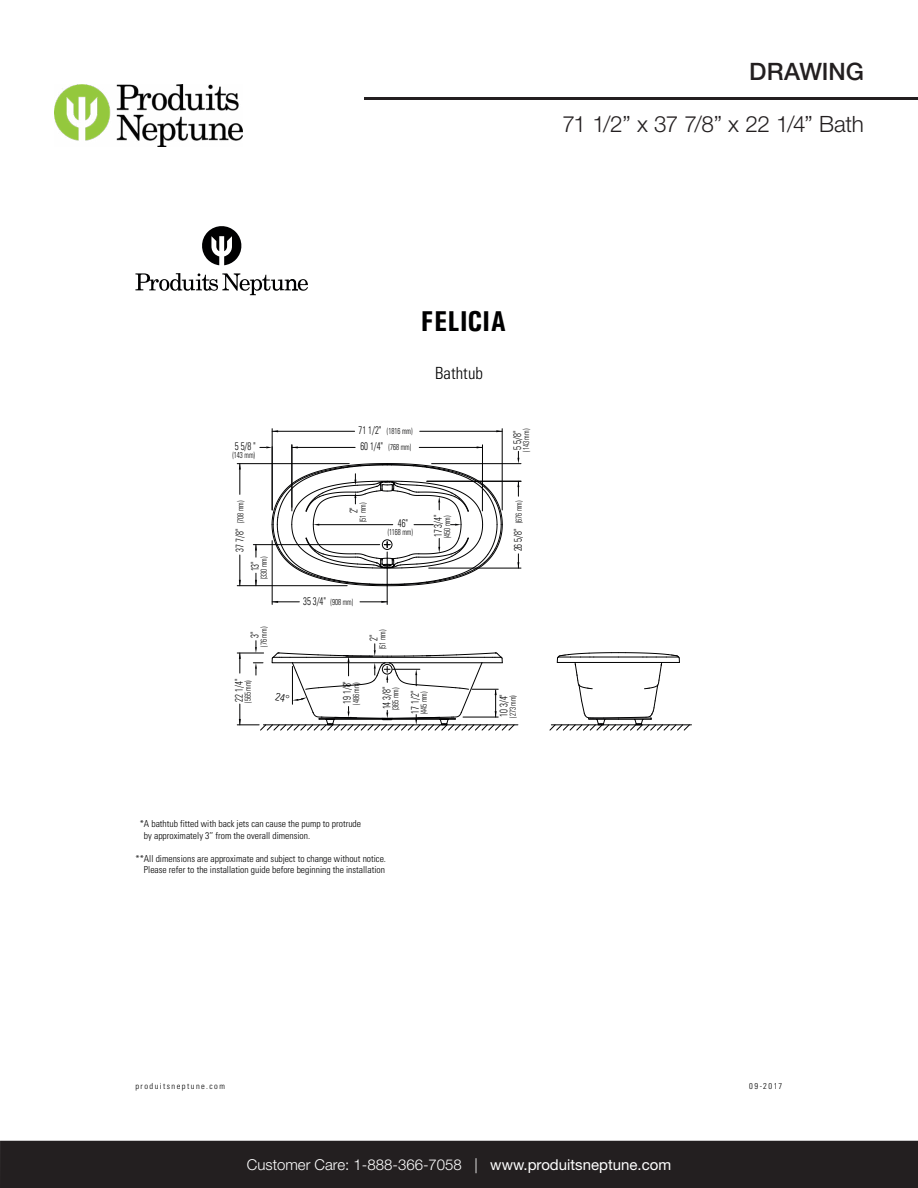
<style>
.page{position:relative;width:918px;height:1188px;background:#fff}
.page>*{position:absolute;margin:0;border:0;box-sizing:border-box;transform-origin:0 0}
.t1{font:700 28.8px "Univers Condensed";letter-spacing:.01em;color:#000001}
.t2{font:500 24px "Helvetica Neue LT Std";letter-spacing:-.005em;color:#231f20}
.t3{font:300 22.5px "Helvetica Neue LT Std";letter-spacing:-.015em;color:#231f20}
.t4{font:300 condensed 16.8px "Univers";color:#000001}
.t5{font:300 15px "Helvetica Neue LT Std";color:#fff}
.t6{font:300 condensed 10.95px "Univers";color:#000001;scale:.8 1}
.t7{font:300 condensed 9.6px/11.6px "Univers";color:#000001}
.t8{font:300 condensed 8.55px/16.2px "Univers";color:#000001;scale:.8 1}
.t9{font:300 condensed 8.4px "Univers";letter-spacing:.175em;color:#000001}
.s1{font-size:10.95px}
.s2{font-weight:400}
</style>
<div class="page">
<hr style="left:0;top:0;width:1px;height:1148px;background:#ececee">
<div style="left:0;top:1141px;width:918px;height:47px;background:#231f20"></div>
<hr style="left:364px;top:97px;width:554px;height:2px;background:#231f20">
<img style="left:54px;top:84px;width:189px;height:62px">
<svg style="left:273px;top:601px;width:26px;height:2px"></svg>
<hr style="left:237px;top:585px;width:110px;height:1px;background:#000001">
<hr style="left:237px;top:463px;width:112px;height:1px;background:#000001">
<hr style="left:272px;top:431px;width:83px;height:1px;background:#000001">
<hr style="left:253px;top:544px;width:127px;height:1px;background:#000001">
<hr style="left:272px;top:429px;width:1px;height:81px;background:#000001">
<svg style="left:255px;top:545px;width:2px;height:12px"></svg>
<hr style="left:272px;top:541px;width:1px;height:63px;background:#000001">
<hr style="left:240px;top:555px;width:1px;height:31px;background:#000001">
<hr style="left:240px;top:464px;width:1px;height:30px;background:#000001">
<svg style="left:255px;top:573px;width:2px;height:13px"></svg>
<svg style="left:260px;top:446px;width:12px;height:2px"></svg>
<hr style="left:292px;top:445px;width:1px;height:62px;background:#000001">
<hr style="left:482px;top:445px;width:1px;height:66px;background:#000001">
<hr style="left:502px;top:429px;width:1px;height:81px;background:#000001">
<hr style="left:387px;top:552px;width:1px;height:52px;background:#000001">
<svg style="left:360px;top:601px;width:27px;height:2px"></svg>
<svg style="left:517px;top:451px;width:2px;height:12px"></svg>
<hr style="left:429px;top:568px;width:92px;height:1px;background:#000001">
<svg style="left:517px;top:482px;width:2px;height:14px"></svg>
<svg style="left:517px;top:554px;width:2px;height:14px"></svg>
<hr style="left:427px;top:481px;width:94px;height:1px;background:#000001">
<hr style="left:432px;top:463px;width:89px;height:1px;background:#000001">
<hr style="left:292px;top:447px;width:63px;height:1px;background:#000001">
<hr style="left:419px;top:447px;width:64px;height:1px;background:#000001">
<hr style="left:420px;top:431px;width:82px;height:1px;background:#000001">
<hr style="left:263px;top:725px;width:255px;height:1px;background:#000001">
<hr style="left:551px;top:725px;width:141px;height:1px;background:#000001">
<svg style="left:271px;top:463px;width:232px;height:124px"></svg>
<svg style="left:549px;top:652px;width:141px;height:79px"></svg>
<svg style="left:202px;top:226px;width:40px;height:39px"></svg>
<svg style="left:135px;top:273px;width:173px;height:22px"></svg>
<svg style="left:237px;top:641px;width:278px;height:90px"></svg>
<h2 class="t2" style="left:749px;top:57px;width:116px">DRAWING</h2>
<h3 class="t3" style="left:563px;top:110px;width:303px">71 1/2” x 37 7/8” x 22 1/4” Bath</h3>
<p class="t6" style="left:235px;top:439px;width:28px">5 5/8 "</p>
<p class="t8" style="left:232px;top:447px;width:30px">(143 mm)</p>
<p class="t8" style="left:232px;top:552px;width:65px;rotate:-90deg"><span class="s1">37 7/8"</span> (708 mm)</p>
<p class="t6" style="left:248px;top:571px;width:15px;rotate:-90deg">13"</p>
<p class="t8" style="left:256px;top:579px;width:30px;rotate:-90deg">(330 mm)</p>
<p class="t6" style="left:248px;top:638px;width:10px;rotate:-90deg">3"</p>
<p class="t8" style="left:256px;top:647px;width:26px;rotate:-90deg">(76 mm)</p>
<p class="t6" style="left:232px;top:702px;width:30px;rotate:-90deg">22 1/4"</p>
<p class="t8" style="left:240px;top:703px;width:30px;rotate:-90deg">(565 mm)</p>
<h1 class="t1" style="left:421px;top:304px;width:87px">FELICIA</h1>
<h3 class="t4" style="left:435px;top:363px;width:49px">Bathtub</h3>
<p class="t8" style="left:359px;top:423px;width:69px"><span class="s1">71 1/2"</span> (1816 mm)<br><span class="s1">60 1/4"</span> (768 mm)</p>
<p class="t6" style="left:511px;top:450px;width:25px;rotate:-90deg">5 5/8"</p>
<p class="t8" style="left:518px;top:452px;width:30px;rotate:-90deg">(143 mm)</p>
<p class="t6" style="left:347px;top:513px;width:10px;rotate:-90deg">2"</p>
<p class="t8" style="left:355px;top:522px;width:26px;rotate:-90deg">(51 mm)</p>
<p class="t6" style="left:398px;top:517px;width:15px">46"</p>
<p class="t8" style="left:388px;top:524px;width:33px">(1168 mm)</p>
<p class="t6" style="left:431px;top:537px;width:30px;rotate:-90deg">17 3/4"</p>
<p class="t8" style="left:439px;top:538px;width:30px;rotate:-90deg">(450 mm)</p>
<p class="t8" style="left:303px;top:594px;width:64px"><span class="s1">35 3/4"</span> (908 mm)</p>
<p class="t6" style="left:367px;top:641px;width:10px;rotate:-90deg">2"</p>
<p class="t8" style="left:374px;top:649px;width:26px;rotate:-90deg">(51 mm)</p>
<p class="t8" style="left:511px;top:551px;width:65px;rotate:-90deg"><span class="s1">26 5/8"</span> (676 mm)</p>
<p class="t6" style="left:341px;top:704px;width:30px;rotate:-90deg">19 1/8"</p>
<p class="t8" style="left:348px;top:705px;width:30px;rotate:-90deg">(486 mm)</p>
<p class="t6" style="left:380px;top:709px;width:30px;rotate:-90deg">14 3/8"</p>
<p class="t8" style="left:387px;top:710px;width:30px;rotate:-90deg">(365 mm)</p>
<p class="t6" style="left:408px;top:714px;width:30px;rotate:-90deg">17 1/2"</p>
<p class="t8" style="left:416px;top:714px;width:30px;rotate:-90deg">(445 mm)</p>
<p class="t6" style="left:497px;top:717px;width:30px;rotate:-90deg">10 3/4"</p>
<p class="t8" style="left:505px;top:718px;width:30px;rotate:-90deg">(273 mm)</p>
<p class="t7" style="left:144px;top:818px;width:219px;text-indent:-4px">*A bathtub fitted with back jets can cause the pump to protrude by approximately 3’’ from the overall dimension.</p>
<p class="t7" style="left:135px;top:853px;width:252px;text-align:right">**All dimensions are approximate and subject to change without notice.<br>Please refer to the installation guide before beginning the installation</p>
<p class="t9" style="left:135px;top:1081px;width:91px">produitsneptune.com</p>
<p class="t9" style="left:749px;top:1081px;width:35px">09-2017</p>
<h3 class="t5" style="left:247px;top:1155px;width:426px">Customer Care: 1-888-366-7058 | <span class="s2">www.produitsneptune.com</span></h3>
</div>
